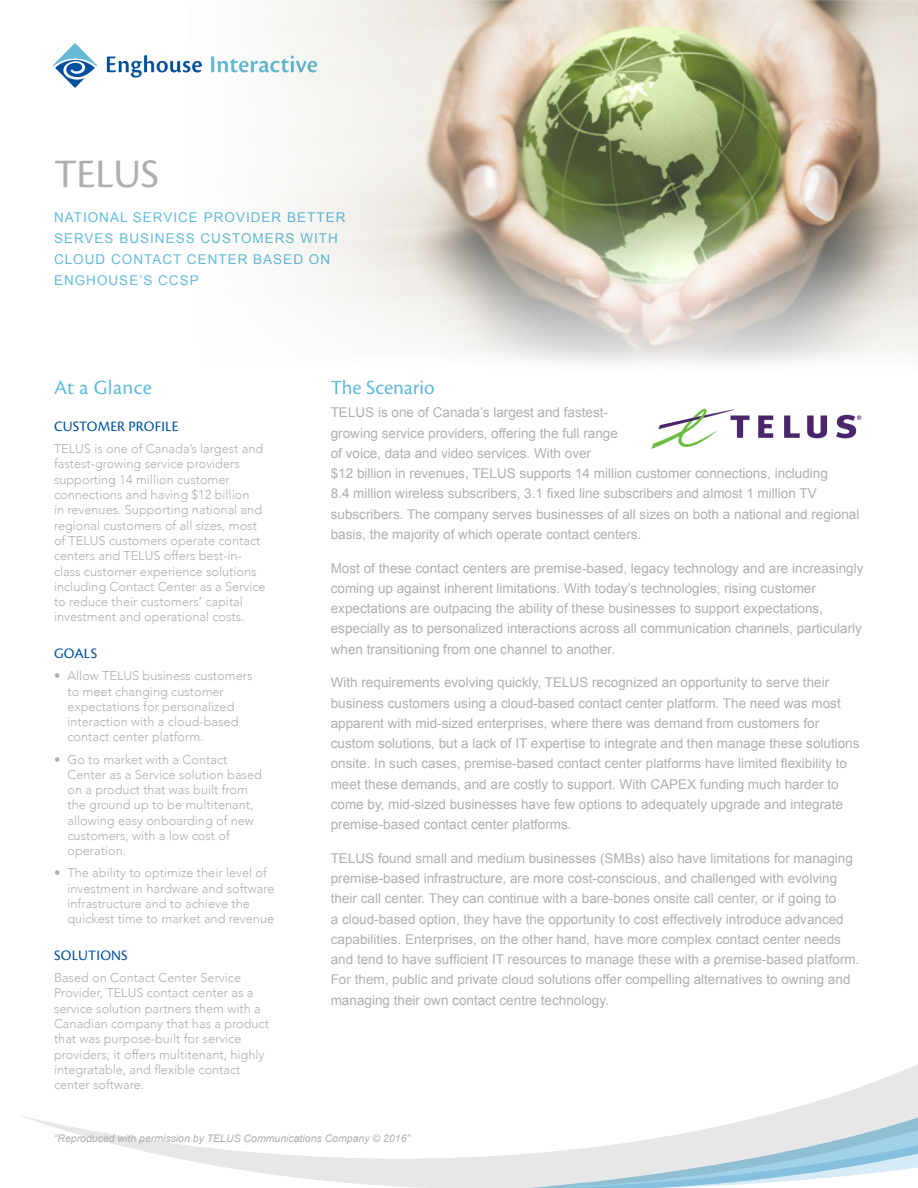
<style>
.page{position:relative;width:918px;height:1188px;background:#fff}
.page>*{position:absolute;margin:0;border:0;box-sizing:border-box;transform-origin:0 0}
.t1{font:42px "Cronos Pro";color:#aeafae}
.t2{font:21px "Cronos Pro";color:#63bcd9}
.t3{font:21px "Cronos Pro";letter-spacing:.02em;color:#63bcd9}
.t4{font:15px "Cronos Pro";letter-spacing:.01em;color:#01509f}
.t5{font:13.5px/20.2px "Arial";color:#aeafae}
.t6{font:13.5px/21px "Arial";letter-spacing:.075em;color:#63bcd9}
.t7{font:300 12.75px/15.3px "Avenir";color:#aeafae}
.t8{font:italic 10.5px "Arial";color:#aeafae}
</style>
<div class="page">
<img style="left:52px;top:0;width:866px;height:364px">
<svg style="left:20px;top:1064px;width:898px;height:124px"></svg>
<img style="left:651px;top:408px;width:211px;height:41px">
<img style="left:53px;top:42px;width:265px;height:47px">
<h1 class="t1" style="left:54px;top:150px;width:106px">TELUS</h1>
<p class="t6" style="left:54px;top:207px;width:293px">NATIONAL SERVICE PROVIDER BETTER<br>SERVES BUSINESS CUSTOMERS WITH<br>CLOUD CONTACT CENTER BASED ON<br>ENGHOUSE’S CCSP</p>
<h2 class="t3" style="left:54px;top:376px;width:99px">At a Glance</h2>
<p class="t4" style="left:54px;top:418px;width:126px">CUSTOMER PROFILE</p>
<p class="t7" style="left:54px;top:441px;width:213px">TELUS is one of Canada’s largest and fastest-growing service providers supporting 14 million customer connections and having $12 billion<br>in revenues. Supporting national and regional customers of all sizes, most of TELUS customers operate contact centers and TELUS offers best-in&shy;class customer experience solutions including Contact Center as a Service to reduce their customers’ capital investment and operational costs.</p>
<p class="t4" style="left:54px;top:645px;width:45px">GOALS</p>
<p class="t7" style="left:68px;top:669px;width:186px;text-indent:-14px">• Allow TELUS business customers to meet changing customer expectations for personalized interaction with a cloud-based contact center platform.</p>
<p class="t7" style="left:68px;top:752px;width:196px;text-indent:-14px">• Go to market with a Contact<br>Center as a Service solution based on a product that was built from the ground up to be multitenant, allowing easy onboarding of new customers, with a low cost of operation.</p>
<p class="t7" style="left:68px;top:866px;width:208px;text-indent:-14px">• The ability to optimize their level of investment in hardware and software infrastructure and to achieve the quickest time to market and revenue</p>
<p class="t4" style="left:54px;top:947px;width:75px">SOLUTIONS</p>
<p class="t7" style="left:54px;top:970px;width:217px">Based on Contact Center Service Provider, TELUS contact center as a service solution partners them with a Canadian company that has a product that was purpose-built for service providers; it offers multitenant, highly integratable, and flexible contact center software.</p>
<h2 class="t2" style="left:331px;top:376px;width:106px">The Scenario</h2>
<p class="t5" style="left:331px;top:403px;width:530px">TELUS is one of Canada’s largest and fastest-<br>growing service providers, offering the full range<br>of voice, data and video services. With over<br>$12 billion in revenues, TELUS supports 14 million customer connections, including<br>8.4 million wireless subscribers, 3.1 fixed line subscribers and almost 1 million TV subscribers. The company serves businesses of all sizes on both a national and regional basis, the majority of which operate contact centers.</p>
<p class="t5" style="left:331px;top:558px;width:534px">Most of these contact centers are premise-based, legacy technology and are increasingly coming up against inherent limitations. With today’s technologies, rising customer expectations are outpacing the ability of these businesses to support expectations, especially as to personalized interactions across all communication channels, particularly when transitioning from one channel to another.</p>
<p class="t5" style="left:331px;top:673px;width:530px">With requirements evolving quickly, TELUS recognized an opportunity to serve their business customers using a cloud-based contact center platform. The need was most apparent with mid-sized enterprises, where there was demand from customers for custom solutions, but a lack of IT expertise to integrate and then manage these solutions onsite. In such cases, premise-based contact center platforms have limited flexibility to meet these demands, and are costly to support. With CAPEX funding much harder to come by, mid-sized businesses have few options to adequately upgrade and integrate premise-based contact center platforms.</p>
<p class="t5" style="left:331px;top:848px;width:530px">TELUS found small and medium businesses (SMBs) also have limitations for managing premise-based infrastructure, are more cost-conscious, and challenged with evolving their call center. They can continue with a bare-bones onsite call center, or if going to<br>a cloud-based option, they have the opportunity to cost effectively introduce advanced capabilities. Enterprises, on the other hand, have more complex contact center needs and tend to have sufficient IT resources to manage these with a premise-based platform.<br>For them, public and private cloud solutions offer compelling alternatives to owning and managing their own contact centre technology.</p>
<p class="t8" style="left:54px;top:1132px;width:358px">“Reproduced with permission by TELUS Communications Company © 2016”</p>
</div>
